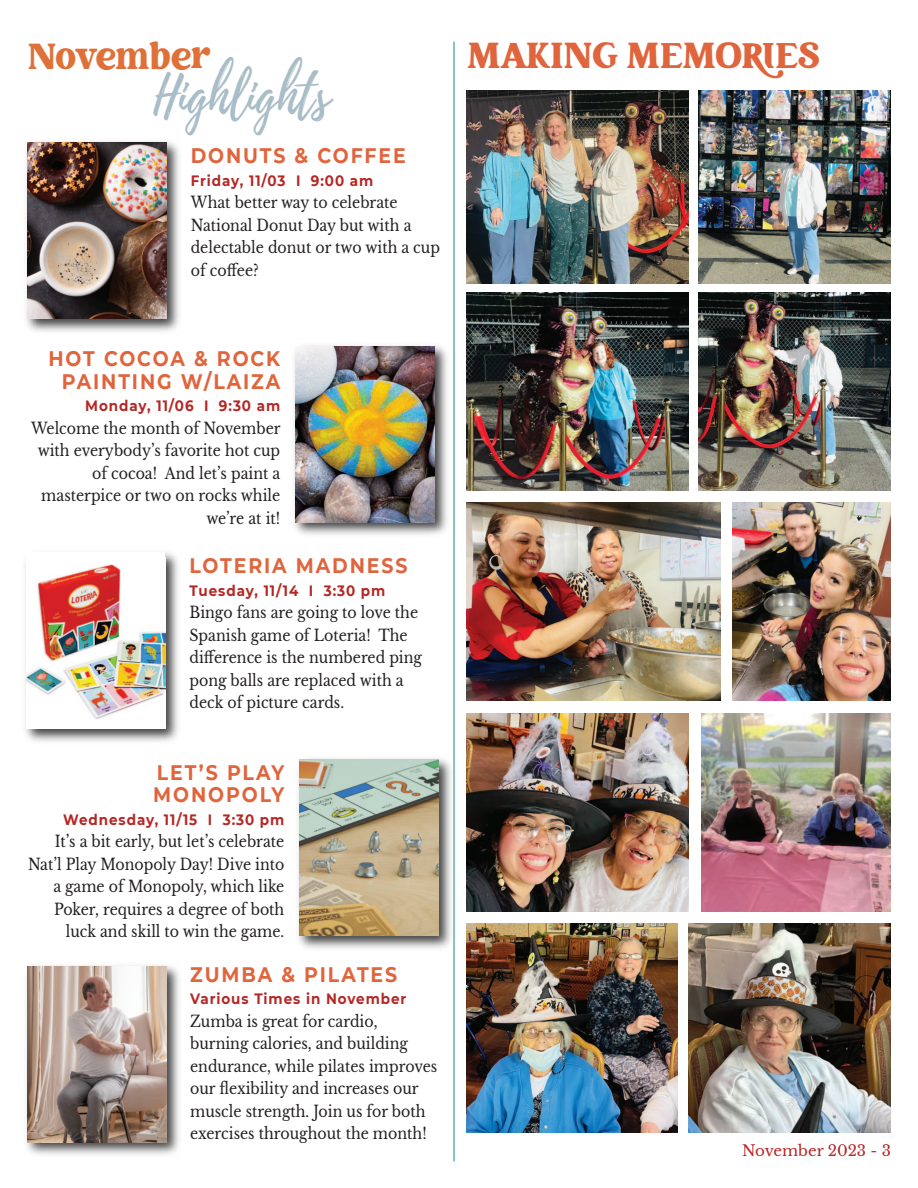
<style>
.page{position:relative;width:918px;height:1188px;background:#fff}
.page>*{position:absolute;margin:0;border:0;box-sizing:border-box;transform-origin:0 0}
.t1{font:54px "Playlist Script";color:#a8bdc7;scale:.9 1}
.t2{font:36px "Creative Vintage";color:#e0643c;scale:.9 1}
.t3{font:36px "Creative Vintage";letter-spacing:-.005em;color:#df7138;scale:.9 1}
.t4{font:700 21px/22.5px "Montserrat";letter-spacing:.1em;color:#e0643c;text-align:right;scale:.9 1}
.t5{font:15.75px/22.5px "Libre Baskerville";color:#231f20;scale:.9 1}
.t6{font:700 15px "Montserrat";letter-spacing:.07em;color:#b52724;scale:.9 1}
.t7{font:15px "Libre Baskerville";color:#b52724}
</style>
<div class="page">
<img style="left:467px;top:90px;width:222px;height:193px">
<img style="left:698px;top:90px;width:192px;height:193px">
<img style="left:467px;top:292px;width:222px;height:198px">
<img style="left:698px;top:292px;width:192px;height:198px">
<img style="left:467px;top:503px;width:254px;height:198px">
<img style="left:467px;top:713px;width:222px;height:198px">
<img style="left:467px;top:924px;width:210px;height:209px">
<img style="left:689px;top:924px;width:201px;height:209px">
<img style="left:702px;top:713px;width:188px;height:198px">
<img style="left:733px;top:503px;width:157px;height:198px">
<img style="left:26px;top:141px;width:153px;height:191px">
<img style="left:27px;top:143px;width:139px;height:176px">
<img style="left:26px;top:965px;width:153px;height:190px">
<img style="left:27px;top:966px;width:139px;height:176px">
<img style="left:294px;top:345px;width:153px;height:190px">
<img style="left:295px;top:346px;width:139px;height:176px">
<img style="left:298px;top:753px;width:156px;height:201px">
<img style="left:299px;top:760px;width:139px;height:176px">
<img style="left:25px;top:552px;width:153px;height:190px">
<div style="left:27px;top:553px;width:138px;height:176px;background:#fff"></div>
<img style="left:27px;top:564px;width:138px;height:155px">
<hr style="left:454px;top:42px;width:1px;height:1120px;background:#168b7d">
<h2 class="t3" style="left:27px;top:35px;width:205px">November</h2>
<h1 class="t1" style="left:154px;top:74px;width:197px">Highlights</h1>
<h3 class="t4" style="left:191px;top:144px;width:241px">DONUTS &amp; COFFEE</h3>
<p class="t6" style="left:191px;top:171px;width:204px">Friday, 11/03 I 9:00 am</p>
<p class="t5" style="left:191px;top:191px;width:278px">What better way to celebrate<br>National Donut Day but with a delectable donut or two with a cup of coffee?</p>
<h2 class="t2" style="left:467px;top:35px;width:393px">MAKING MEMORIES</h2>
<h3 class="t4" style="left:48px;top:348px;width:259px">HOT COCOA &amp; ROCK<br>PAINTING W/LAIZA</h3>
<p class="t6" style="left:85px;top:397px;width:218px">Monday, 11/06 I 9:30 am</p>
<p class="t5" style="left:31px;top:417px;width:279px;text-align:right">Welcome the month of November with everybody’s favorite hot cup of cocoa! And let’s paint a masterpice or two on rocks while we’re at it!</p>
<h3 class="t4" style="left:190px;top:554px;width:244px">LOTERIA MADNESS</h3>
<p class="t6" style="left:190px;top:581px;width:219px">Tuesday, 11/14 I 3:30 pm</p>
<p class="t5" style="left:190px;top:601px;width:260px">Bingo fans are going to love the<br>Spanish game of Loteria! The difference is the numbered ping pong balls are replaced with a deck of picture cards.</p>
<h3 class="t4" style="left:153px;top:761px;width:147px;text-align:left">LET’S PLAY<br>MONOPOLY</h3>
<p class="t6" style="left:63px;top:810px;width:247px">Wednesday, 11/15 I 3:30 pm</p>
<p class="t5" style="left:28px;top:831px;width:286px;text-align:right">It’s a bit early, but let’s celebrate<br>Nat’l Play Monopoly Day! Dive into a game of Monopoly, which like<br>Poker, requires a degree of both luck and skill to win the game.</p>
<h3 class="t4" style="left:190px;top:963px;width:232px">ZUMBA &amp; PILATES</h3>
<p class="t6" style="left:190px;top:990px;width:242px">Various Times in November</p>
<p class="t5" style="left:190px;top:1010px;width:276px">Zumba is great for cardio, burning calories, and building endurance, while pilates improves our flexibility and increases our muscle strength. Join us for both exercises throughout the month!</p>
<p class="t7" style="left:742px;top:1141px;width:150px">November 2023 - 3</p>
</div>
